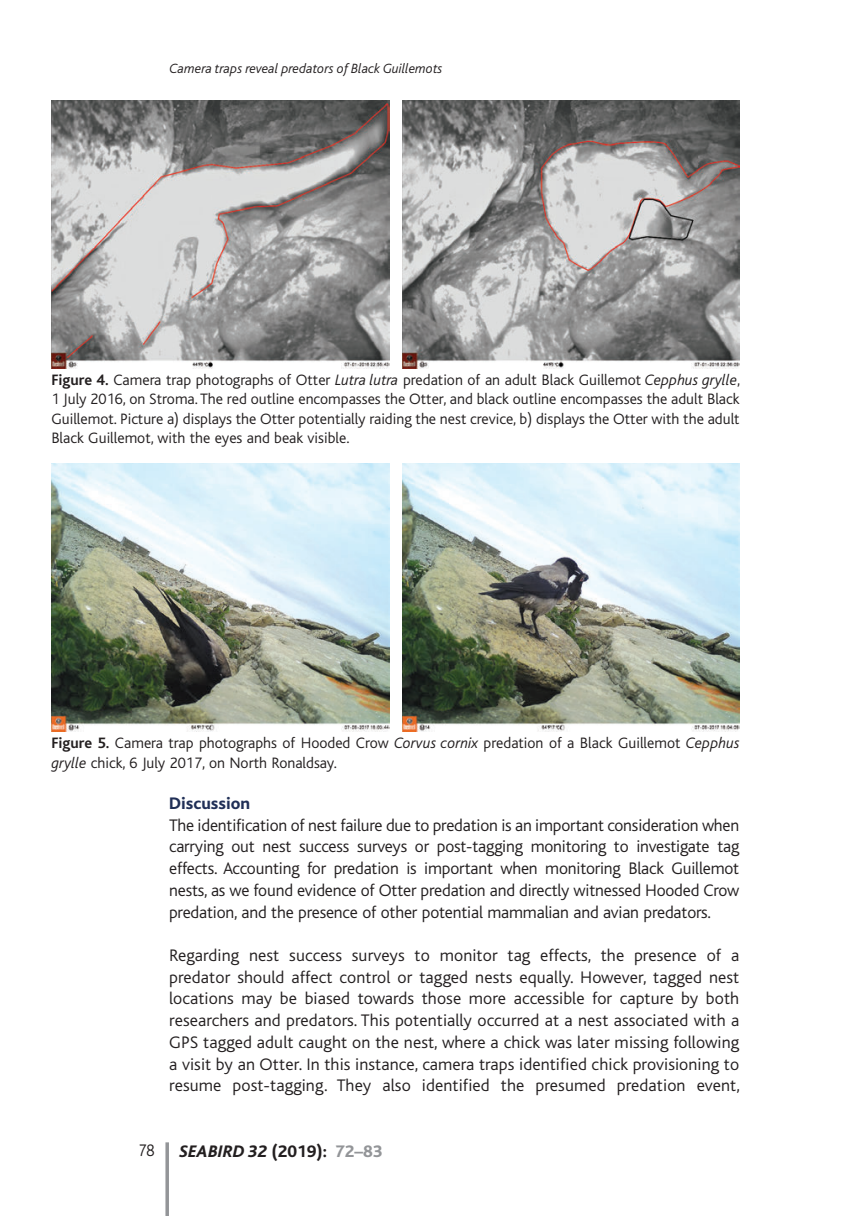
<style>
.page{position:relative;width:844px;height:1216px;background:#fff}
.page>*{position:absolute;margin:0;border:0;box-sizing:border-box;transform-origin:0 0}
.t1{font:300 17.5px/21.7px "Bliss";letter-spacing:-.01em;color:#231f20;text-align:justify}
.t2{font:italic 800 17.5px "Bliss";color:#231f20}
.t3{font:800 17.5px "Bliss";color:#202f56}
.t4{font:300 17.5px "Bliss";letter-spacing:-.01em;color:#231f20;scale:.9 1}
.t5{font:300 15.75px/19.2px "Bliss";color:#231f20}
.t6{font:italic 300 14px "Bliss";color:#231f20}
.s1{font-weight:700}
.s2{font-style:italic}
.s3{font-style:normal}
.s4{font-style:normal;color:#939598}
</style>
<div class="page">
<svg style="left:165px;top:1142px;width:4px;height:73px"></svg>
<img style="left:51px;top:463px;width:338px;height:269px">
<img style="left:51px;top:100px;width:338px;height:269px">
<img style="left:402px;top:463px;width:337px;height:269px">
<img style="left:402px;top:100px;width:337px;height:269px">
<p class="t6" style="left:169px;top:64px;width:274px">Camera traps reveal predators of Black Guillemots</p>
<p class="t5" style="left:51px;top:372px;width:690px;text-align:justify"><span class="s1">Figure 4.</span> Camera trap photographs of Otter <span class="s2">Lutra lutra</span> predation of an adult Black Guillemot <span class="s2">Cepphus grylle</span>, 1 July 2016, on Stroma. The red outline encompasses the Otter, and black outline encompasses the adult Black Guillemot. Picture a) displays the Otter potentially raiding the nest crevice, b) displays the Otter with the adult Black Guillemot, with the eyes and beak visible.</p>
<p class="t5" style="left:51px;top:735px;width:689px"><span class="s1">Figure 5.</span> Camera trap photographs of Hooded Crow <span class="s2">Corvus cornix</span> predation of a Black Guillemot <span class="s2">Cepphus grylle</span> chick, 6 July 2017, on North Ronaldsay.</p>
<p class="t3" style="left:169px;top:797px;width:82px">Discussion</p>
<p class="t1" style="left:169px;top:815px;width:571px">The identification of nest failure due to predation is an important consideration when carrying out nest success surveys or post-tagging monitoring to investigate tag effects. Accounting for predation is important when monitoring Black Guillemot nests, as we found evidence of Otter predation and directly witnessed Hooded Crow predation, and the presence of other potential mammalian and avian predators.</p>
<p class="t1" style="left:169px;top:946px;width:572px">Regarding nest success surveys to monitor tag effects, the presence of a predator should affect control or tagged nests equally. However, tagged nest locations may be biased towards those more accessible for capture by both researchers and predators. This potentially occurred at a nest associated with a GPS tagged adult caught on the nest, where a chick was later missing following a visit by an Otter. In this instance, camera traps identified chick provisioning to resume post-tagging. They also identified the presumed predation event,</p>
<p class="t4" style="left:138px;top:1144px;width:20px">78</p>
<p class="t2" style="left:179px;top:1145px;width:204px">SEABIRD 32 <span class="s3">(2019):</span> <span class="s4">72–83</span></p>
</div>
